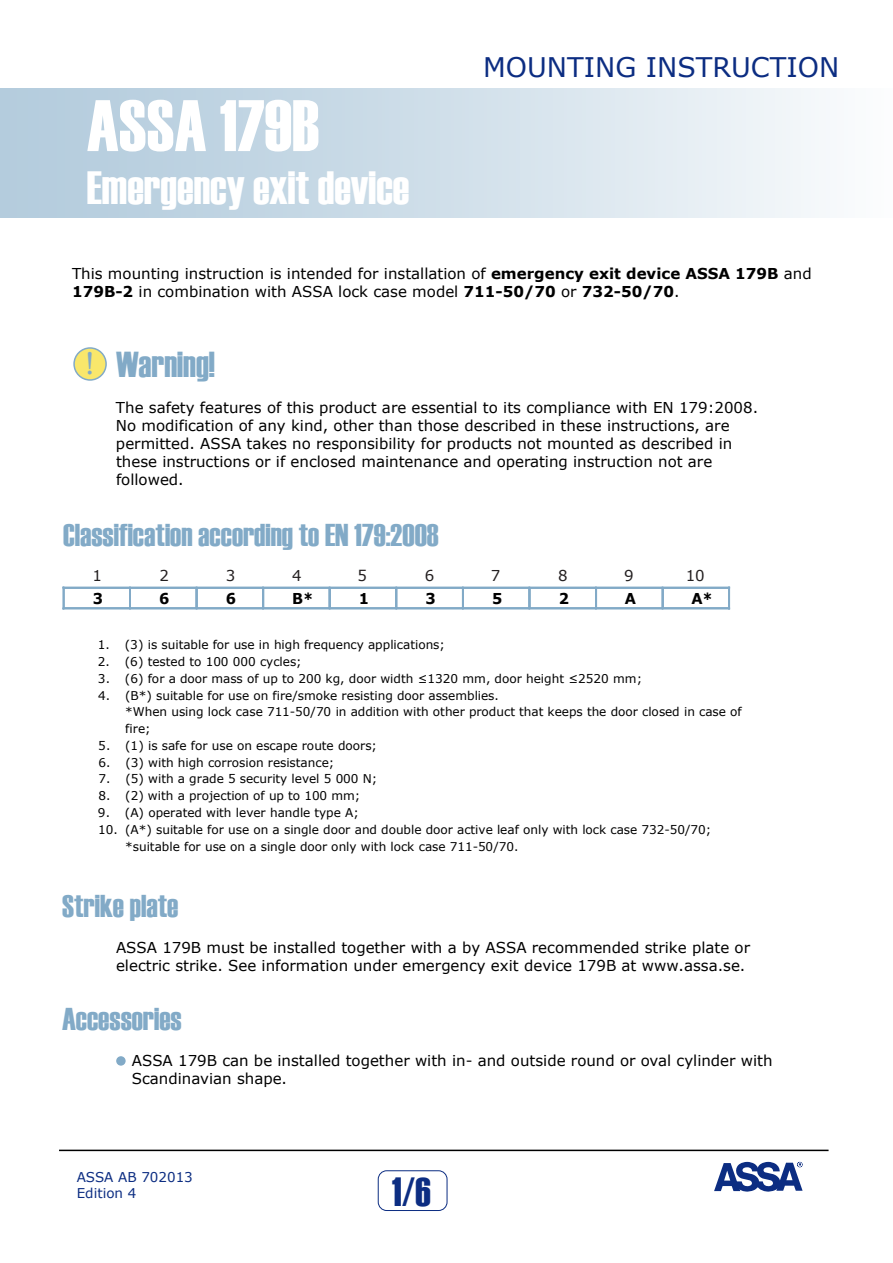
<style>
.page{position:relative;width:893px;height:1263px;background:#fff}
.page>*{position:absolute;margin:0;border:0;box-sizing:border-box;transform-origin:0 0}
.t1{font:72.75px "Haettenschweiler";color:#fff}
.t2{font:46.5px "Haettenschweiler";color:#fff}
.t3{font:40.65px "Haettenschweiler";color:#0c2d82}
.t4{font:36px "Haettenschweiler";color:#82aac7}
.t5{font:31.5px "Haettenschweiler";color:#82aac7}
.t6{font:31.5px "Bookman Old Style";color:#82aac7}
.t7{font:27px "Verdana";color:#0c2d82}
.t8{font:15px/18px "Verdana";color:#000}
.t9{font:700 15px "Verdana";color:#000;scale:.96 1}
.t10{font:15px "Verdana";color:#231f20}
.t11{font:13.5px/16.2px "Verdana";color:#0c2d82}
.t12{font:12px/16.8px "Verdana";letter-spacing:-.005em;color:#000}
.s1{font-weight:700}
</style>
<div class="page">
<div style="left:0;top:89px;width:893px;height:129px;background:linear-gradient(to right,#aec8da,#f8fafc)"></div>
<hr style="left:59px;top:1149px;width:769px;height:2px;background:#000">
<div style="left:74px;top:348px;width:32px;height:32px;background:#f9e76b;border-radius:50%"></div>
<div style="left:73px;top:347px;width:34px;height:34px;border:2px solid #82aac7;border-radius:50%"></div>
<div style="left:116px;top:1056px;width:10px;height:10px;background:#82aac7;border-radius:50%"></div>
<div style="left:378px;top:1170px;width:69px;height:41px;border:1px solid #0c2d82;border-radius:9px"></div>
<div style="left:63px;top:587px;width:67px;height:22px;border:1px solid #82aac7"></div>
<div style="left:130px;top:587px;width:67px;height:22px;border:1px solid #82aac7"></div>
<div style="left:196px;top:587px;width:67px;height:22px;border:1px solid #82aac7"></div>
<div style="left:263px;top:587px;width:67px;height:22px;border:1px solid #82aac7"></div>
<div style="left:330px;top:587px;width:66px;height:22px;border:1px solid #82aac7"></div>
<div style="left:396px;top:587px;width:67px;height:22px;border:1px solid #82aac7"></div>
<div style="left:463px;top:587px;width:67px;height:22px;border:1px solid #82aac7"></div>
<div style="left:529px;top:587px;width:67px;height:22px;border:1px solid #82aac7"></div>
<div style="left:596px;top:587px;width:67px;height:22px;border:1px solid #82aac7"></div>
<div style="left:662px;top:587px;width:67px;height:22px;border:1px solid #82aac7"></div>
<div style="left:63px;top:587px;width:67px;height:1px;border:1px solid #82aac7"></div>
<div style="left:130px;top:587px;width:67px;height:1px;border:1px solid #82aac7"></div>
<div style="left:196px;top:587px;width:67px;height:1px;border:1px solid #82aac7"></div>
<div style="left:263px;top:587px;width:67px;height:1px;border:1px solid #82aac7"></div>
<div style="left:329px;top:587px;width:67px;height:1px;border:1px solid #82aac7"></div>
<div style="left:396px;top:587px;width:67px;height:1px;border:1px solid #82aac7"></div>
<div style="left:463px;top:587px;width:66px;height:1px;border:1px solid #82aac7"></div>
<div style="left:529px;top:587px;width:67px;height:1px;border:1px solid #82aac7"></div>
<div style="left:596px;top:587px;width:67px;height:1px;border:1px solid #82aac7"></div>
<div style="left:662px;top:587px;width:67px;height:1px;border:1px solid #82aac7"></div>
<svg style="left:62px;top:587px;width:2px;height:22px"></svg>
<div style="left:63px;top:608px;width:67px;height:1px;border:1px solid #82aac7"></div>
<svg style="left:129px;top:587px;width:2px;height:22px"></svg>
<div style="left:130px;top:608px;width:67px;height:1px;border:1px solid #82aac7"></div>
<svg style="left:196px;top:587px;width:1px;height:21px"></svg>
<div style="left:196px;top:608px;width:67px;height:1px;border:1px solid #82aac7"></div>
<svg style="left:262px;top:587px;width:2px;height:22px"></svg>
<div style="left:263px;top:608px;width:67px;height:1px;border:1px solid #82aac7"></div>
<svg style="left:329px;top:587px;width:2px;height:21px"></svg>
<div style="left:329px;top:608px;width:67px;height:1px;border:1px solid #82aac7"></div>
<svg style="left:395px;top:587px;width:2px;height:22px"></svg>
<div style="left:396px;top:608px;width:67px;height:1px;border:1px solid #82aac7"></div>
<svg style="left:462px;top:587px;width:2px;height:22px"></svg>
<div style="left:463px;top:608px;width:66px;height:1px;border:1px solid #82aac7"></div>
<svg style="left:528px;top:587px;width:2px;height:22px"></svg>
<div style="left:529px;top:608px;width:67px;height:1px;border:1px solid #82aac7"></div>
<svg style="left:595px;top:587px;width:2px;height:22px"></svg>
<div style="left:596px;top:608px;width:67px;height:1px;border:1px solid #82aac7"></div>
<svg style="left:662px;top:587px;width:1px;height:21px"></svg>
<div style="left:662px;top:608px;width:67px;height:1px;border:1px solid #82aac7"></div>
<svg style="left:728px;top:587px;width:2px;height:22px"></svg>
<svg style="left:714px;top:1162px;width:89px;height:30px"></svg>
<p class="t1" style="left:87px;top:76px;width:234px">ASSA 179B</p>
<p class="t2" style="left:87px;top:156px;width:324px">Emergency exit device</p>
<p class="t7" style="left:483px;top:49px;width:358px">MOUNTING INSTRUCTION</p>
<p class="t8" style="left:72px;top:264px;width:741px">This mounting instruction is intended for installation of <span class="s1">emergency exit device ASSA 179B</span> and<br><span class="s1">179B-2</span> in combination with ASSA lock case model <span class="s1">711-50/70</span> or <span class="s1">732-50/70</span>.</p>
<p class="t6" style="left:85px;top:343px;width:11px">!</p>
<p class="t4" style="left:116px;top:340px;width:100px">Warning!</p>
<p class="t8" style="left:116px;top:398px;width:644px">The safety features of this product are essential to its compliance with EN 179:2008.<br>No modification of any kind, other than those described in these instructions, are permitted. ASSA takes no responsibility for products not mounted as described in these instructions or if enclosed maintenance and operating instruction not are followed.</p>
<p class="t5" style="left:63px;top:513px;width:377px">Classification according to EN 179:2008</p>
<p class="t10" style="left:92px;top:565px;width:11px">1</p>
<p class="t10" style="left:159px;top:565px;width:11px">2</p>
<p class="t10" style="left:226px;top:565px;width:11px">3</p>
<p class="t10" style="left:292px;top:565px;width:11px">4</p>
<p class="t10" style="left:358px;top:565px;width:11px">5</p>
<p class="t10" style="left:425px;top:565px;width:11px">6</p>
<p class="t10" style="left:491px;top:565px;width:11px">7</p>
<p class="t10" style="left:558px;top:565px;width:11px">8</p>
<p class="t10" style="left:624px;top:565px;width:11px">9</p>
<p class="t10" style="left:686px;top:565px;width:21px">10</p>
<p class="t9" style="left:93px;top:587px;width:12px">3</p>
<p class="t9" style="left:159px;top:587px;width:12px">6</p>
<p class="t9" style="left:226px;top:587px;width:12px">6</p>
<p class="t9" style="left:292px;top:587px;width:24px">B*</p>
<p class="t9" style="left:359px;top:587px;width:12px">1</p>
<p class="t9" style="left:426px;top:587px;width:12px">3</p>
<p class="t9" style="left:492px;top:587px;width:12px">5</p>
<p class="t9" style="left:559px;top:587px;width:12px">2</p>
<p class="t9" style="left:625px;top:587px;width:13px">A</p>
<p class="t9" style="left:691px;top:587px;width:24px">A*</p>
<p class="t12" style="left:98px;top:636px;width:349px">1. (3) is suitable for use in high frequency applications;</p>
<p class="t12" style="left:98px;top:653px;width:205px">2. (6) tested to 100 000 cycles;</p>
<p class="t12" style="left:98px;top:670px;width:546px">3. (6) for a door mass of up to 200 kg, door width ≤1320 mm, door height ≤2520 mm;</p>
<p class="t12" style="left:125px;top:687px;width:618px;text-indent:-27px">4. (B*) suitable for use on fire/smoke resisting door assemblies.<br>*When using lock case 711-50/70 in addition with other product that keeps the door closed in case of fire;</p>
<p class="t12" style="left:98px;top:737px;width:280px">5. (1) is safe for use on escape route doors;</p>
<p class="t12" style="left:98px;top:754px;width:238px">6. (3) with high corrosion resistance;</p>
<p class="t12" style="left:98px;top:770px;width:281px">7. (5) with a grade 5 security level 5 000 N;</p>
<p class="t12" style="left:98px;top:787px;width:263px">8. (2) with a projection of up to 100 mm;</p>
<p class="t12" style="left:98px;top:804px;width:263px">9. (A) operated with lever handle type A;</p>
<p class="t12" style="left:125px;top:821px;width:588px;text-indent:-27px">10. (A*) suitable for use on a single door and double door active leaf only with lock case 732-50/70; *suitable for use on a single door only with lock case 711-50/70.</p>
<p class="t5" style="left:62px;top:885px;width:118px">Strike plate</p>
<p class="t8" style="left:116px;top:939px;width:636px">ASSA 179B must be installed together with a by ASSA recommended strike plate or electric strike. See information under emergency exit device 179B at www.assa.se.</p>
<p class="t5" style="left:62px;top:998px;width:121px">Accessories</p>
<p class="t8" style="left:132px;top:1051px;width:642px">ASSA 179B can be installed together with in- and outside round or oval cylinder with<br>Scandinavian shape.</p>
<p class="t11" style="left:77px;top:1169px;width:118px">ASSA AB 702013<br>Edition 4</p>
<p class="t3" style="left:392px;top:1164px;width:40px">1/6</p>
</div>
